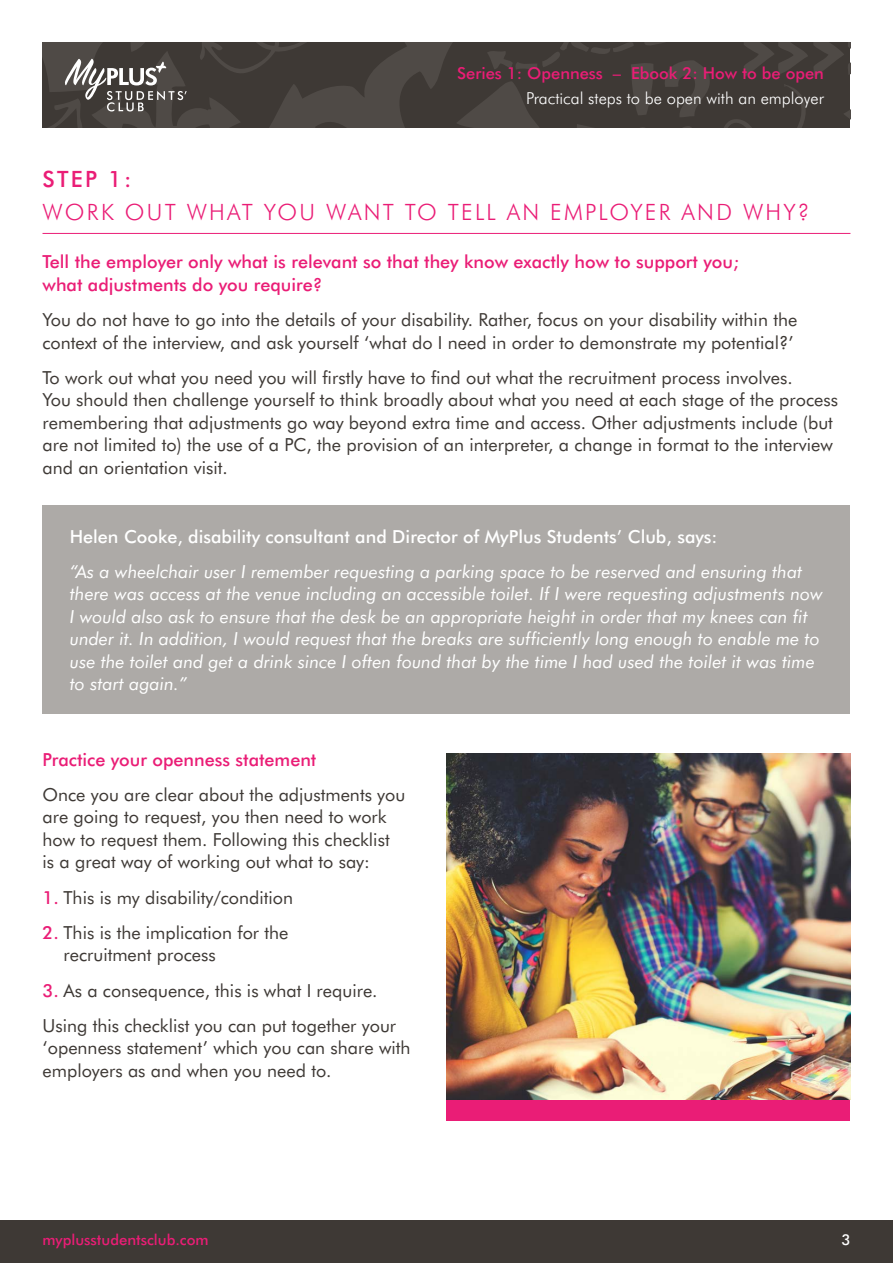
<style>
.page{position:relative;width:893px;height:1263px;background:#fff}
.page>*{position:absolute;margin:0;border:0;box-sizing:border-box;transform-origin:0 0}
.t1{font:300 22.5px "Futura BT";letter-spacing:.1em;color:#ea1d76}
.t2{font:500 22.5px "Futura BT";color:#ea1d76}
.t3{font:18px/22.5px "Futura BT";color:#3e3935}
.t4{font:italic 18px/22.5px "Futura BT";color:#fff}
.t5{font:500 18px/22.5px "Futura BT";color:#ea1d76}
.t6{font:500 18px "Futura BT";color:#fff}
.t7{font:300 16.5px "Futura BT";color:#fff}
.t8{font:500 16.5px "Futura BT";color:#ea1d76}
.t9{font:500 15px "Futura BT";color:#ea1d76}
.t10{font:500 15px "Futura BT";color:#fff}
.s1{font-weight:500;color:#ea1d76}
</style>
<div class="page">
<svg style="left:43px;top:43px;width:807px;height:85px;background:#46413e"></svg>
<div style="left:0;top:1220px;width:893px;height:43px;background:#3e3935"></div>
<hr style="left:43px;top:233px;width:807px;height:1px;background:#ea1d76">
<div style="left:43px;top:505px;width:807px;height:209px;background:#adaaa7"></div>
<div style="left:446px;top:1099px;width:404px;height:21px;background:#ea1d76"></div>
<img style="left:446px;top:753px;width:404px;height:346px">
<p class="t8" style="left:457px;top:63px;width:368px">Series 1: Openness – Ebook 2: How to be open</p>
<p class="t7" style="left:526px;top:88px;width:299px">Practical steps to be open with an employer</p>
<p class="t2" style="left:43px;top:166px;width:91px">STEP 1:</p>
<p class="t1" style="left:43px;top:199px;width:768px">WORK OUT WHAT YOU WANT TO TELL AN EMPLOYER AND WHY?</p>
<p class="t5" style="left:43px;top:250px;width:698px">Tell the employer only what is relevant so that they know exactly how to support you; what adjustments do you require?</p>
<p class="t3" style="left:43px;top:308px;width:756px">You do not have to go into the details of your disability. Rather, focus on your disability within the context of the interview, and ask yourself ‘what do I need in order to demonstrate my potential?’</p>
<p class="t3" style="left:43px;top:366px;width:797px">To work out what you need you will firstly have to find out what the recruitment process involves.<br>You should then challenge yourself to think broadly about what you need at each stage of the process remembering that adjustments go way beyond extra time and access. Other adjustments include (but are not limited to) the use of a PC, the provision of an interpreter, a change in format to the interview and an orientation visit.</p>
<p class="t6" style="left:70px;top:525px;width:649px">Helen Cooke, disability consultant and Director of MyPlus Students’ Club, says:</p>
<p class="t4" style="left:70px;top:560px;width:754px">“As a wheelchair user I remember requesting a parking space to be reserved and ensuring that there was access at the venue including an accessible toilet. If I were requesting adjustments now I would also ask to ensure that the desk be an appropriate height in order that my knees can fit under it. In addition, I would request that the breaks are sufficiently long enough to enable me to use the toilet and get a drink since I often found that by the time I had used the toilet it was time to start again.”</p>
<p class="t5" style="left:43px;top:748px;width:275px">Practice your openness statement</p>
<p class="t3" style="left:43px;top:783px;width:364px">Once you are clear about the adjustments you are going to request, you then need to work how to request them. Following this checklist is a great way of working out what to say:</p>
<p class="t3" style="left:43px;top:886px;width:252px"><span class="s1">1.</span> This is my disability/condition</p>
<p class="t3" style="left:64px;top:921px;width:226px;text-indent:-21px"><span class="s1">2.</span> This is the implication for the recruitment process</p>
<p class="t3" style="left:43px;top:972px;width:355px;line-height:35.2px"><span class="s1">3.</span> As a consequence, this is what I require.<br>Using this checklist you can put together your</p>
<p class="t3" style="left:43px;top:1036px;width:370px">‘openness statement’ which you can share with employers as and when you need to.</p>
<p class="t9" style="left:43px;top:1231px;width:168px">myplusstudentsclub.com</p>
<p class="t10" style="left:841px;top:1231px;width:11px">3</p>
</div>
